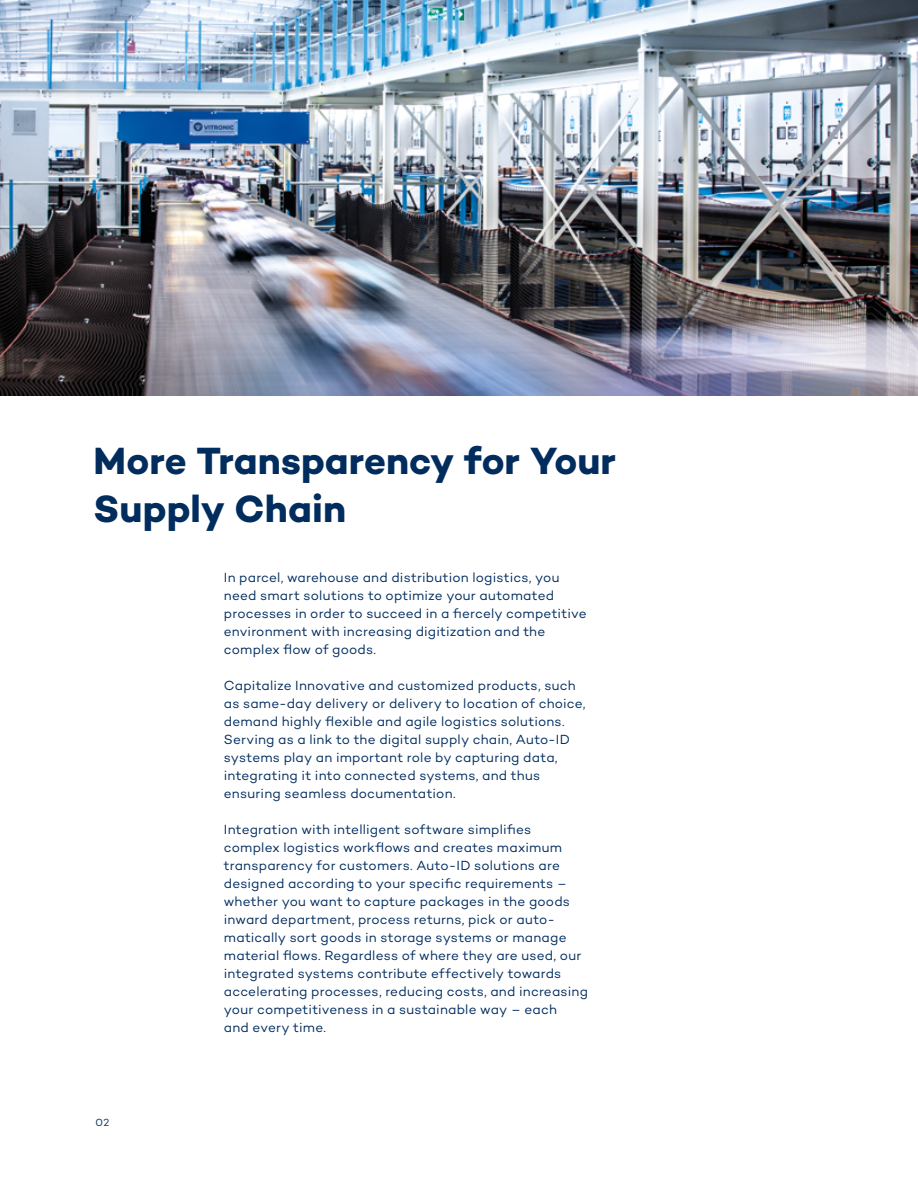
<style>
.page{position:relative;width:918px;height:1188px;background:#fff}
.page>*{position:absolute;margin:0;border:0;box-sizing:border-box;transform-origin:0 0}
.t1{font:700 38.55px "Campton";color:#002c5e}
.t2{font:13.5px/18px "Campton";letter-spacing:.015em;color:#002c5e}
.t3{font:10.5px "Campton";color:#002c5e}
</style>
<div class="page">
<img style="left:0;top:0;width:918px;height:396px">
<p class="t1" style="left:94px;top:436px;width:524px">More Transparency for Your</p>
<p class="t1" style="left:94px;top:484px;width:254px">Supply Chain</p>
<p class="t3" style="left:96px;top:1116px;width:15px">02</p>
<p class="t2" style="left:224px;top:568px;width:364px">In parcel, warehouse and distribution logistics, you need smart solutions to optimize your automated processes in order to succeed in a fiercely competitive environment with increasing digitization and the complex flow of goods.</p>
<p class="t2" style="left:224px;top:676px;width:363px">Capitalize Innovative and customized products, such as same-day delivery or delivery to location of choice, demand highly flexible and agile logistics solutions.<br>Serving as a link to the digital supply chain, Auto-ID systems play an important role by capturing data,</p>
<p class="t2" style="left:224px;top:766px;width:318px">integrating it into connected systems, and thus</p>
<p class="t2" style="left:224px;top:784px;width:233px">ensuring seamless documentation.</p>
<p class="t2" style="left:224px;top:820px;width:309px">Integration with intelligent software simplifies</p>
<p class="t2" style="left:224px;top:838px;width:344px">complex logistics workflows and creates maximum transparency for customers. Auto-ID solutions are designed according to your specific requirements –</p>
<p class="t2" style="left:224px;top:892px;width:366px">whether you want to capture packages in the goods inward department, process returns, pick or auto&shy;matically sort goods in storage systems or manage material flows. Regardless of where they are used, our integrated systems contribute effectively towards accelerating processes, reducing costs, and increasing your competitiveness in a sustainable way – each</p>
<p class="t2" style="left:224px;top:1018px;width:104px">and every time.</p>
</div>
